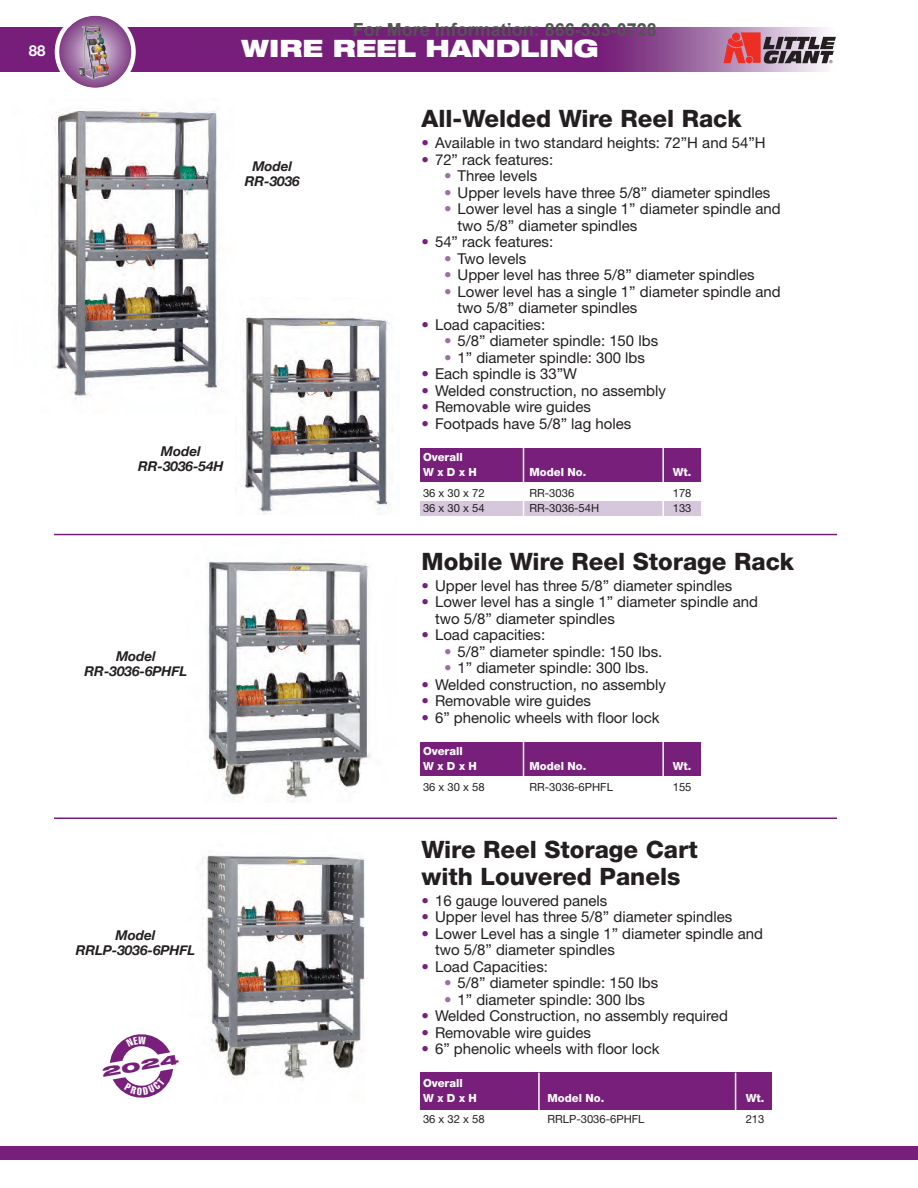
<style>
.page{position:relative;width:918px;height:1188px;background:#fff}
.page>*{position:absolute;margin:0;border:0;box-sizing:border-box;transform-origin:0 0}
.t1{font:800 24px/27px "Helvetica Neue";color:#231f20}
.t2{font:900 expanded 24px "Helvetica Neue";color:#fff}
.t3{font:700 18px "Arial";color:#545454}
.t4{font:15px/16.5px "Helvetica Neue";color:#231f20}
.t5{font:700 15px "Helvetica Neue";color:#fff}
.t6{font:italic 700 13.5px/15px "Helvetica Neue";color:#231f20;text-align:center}
.t7{font:900 expanded 13.5px "Helvetica Neue";color:#771f7a;scale:1.5 1}
.t8{font:11.25px "Helvetica Neue";color:#231f20}
.t9{font:800 11.25px/15px "Helvetica Neue";color:#fff}
.s1{color:#771f7a}
.s2{color:#9e6fa4}
</style>
<div class="page">
<img style="left:208px;top:560px;width:163px;height:242px">
<img style="left:201px;top:851px;width:164px;height:230px">
<img style="left:52px;top:109px;width:169px;height:290px">
<hr style="left:54px;top:534px;width:783px;height:1px;background:#771f7a">
<hr style="left:54px;top:818px;width:783px;height:1px;background:#771f7a">
<img style="left:240px;top:314px;width:151px;height:200px">
<div style="left:420px;top:448px;width:281px;height:34px;background:#771f7a"></div>
<div style="left:420px;top:501px;width:281px;height:15px;background:#d7c7dc"></div>
<hr style="left:523px;top:445px;width:1px;height:81px;background:#fff">
<hr style="left:662px;top:445px;width:2px;height:81px;background:#fff">
<div style="left:420px;top:742px;width:281px;height:34px;background:#771f7a"></div>
<hr style="left:523px;top:739px;width:1px;height:62px;background:#fff">
<hr style="left:662px;top:739px;width:2px;height:62px;background:#fff">
<div style="left:420px;top:1072px;width:352px;height:38px;background:#771f7a"></div>
<hr style="left:538px;top:1073px;width:2px;height:47px;background:#fff">
<hr style="left:735px;top:1073px;width:1px;height:45px;background:#fff">
<img style="left:0;top:27px;width:827px;height:45px">
<svg style="left:724px;top:32px;width:112px;height:32px;background:#a36c72"></svg>
<svg style="left:55px;top:15px;width:81px;height:73px"></svg>
<img style="left:88px;top:35px;width:17px;height:31px">
<div style="left:0;top:1146px;width:918px;height:14px;background:#771f7a"></div>
<svg style="left:110px;top:1034px;width:63px;height:64px"></svg>
<p class="t3" style="left:353px;top:19px;width:306px">For More Information: 866-333-0728</p>
<p class="t5" style="left:29px;top:42px;width:18px">88</p>
<h1 class="t2" style="left:241px;top:40px;width:359px">WIRE REEL HANDLING</h1>
<p class="t6" style="left:245px;top:159px;width:57px">Model<br>RR-3036</p>
<p class="t6" style="left:138px;top:444px;width:87px">Model<br>RR-3036-54H</p>
<p class="t6" style="left:85px;top:648px;width:104px">Model<br>RR-3036-6PHFL</p>
<p class="t6" style="left:76px;top:928px;width:121px">Model<br>RRLP-3036-6PHFL</p>
<p class="t7" style="left:101px;top:1067px;width:54px;rotate:-10deg">2024</p>
<h1 class="t1" style="left:422px;top:107px;width:322px">All-Welded Wire Reel Rack</h1>
<p class="t4" style="left:422px;top:136px;width:346px"><span class="s1">•</span> Available in two standard heights: 72”H and 54”H</p>
<p class="t4" style="left:422px;top:153px;width:133px"><span class="s1">•</span> 72” rack features:</p>
<p class="t4" style="left:444px;top:169px;width:95px"><span class="s2">•</span> Three levels</p>
<p class="t4" style="left:444px;top:186px;width:328px"><span class="s2">•</span> Upper levels have three 5/8” diameter spindles</p>
<p class="t4" style="left:458px;top:202px;width:325px;text-indent:-14px"><span class="s2">•</span> Lower level has a single 1” diameter spindle and two 5/8” diameter spindles</p>
<p class="t4" style="left:422px;top:235px;width:133px"><span class="s1">•</span> 54” rack features:</p>
<p class="t4" style="left:444px;top:252px;width:84px"><span class="s2">•</span> Two levels</p>
<p class="t4" style="left:444px;top:268px;width:312px"><span class="s2">•</span> Upper level has three 5/8” diameter spindles</p>
<p class="t4" style="left:458px;top:285px;width:325px;text-indent:-14px"><span class="s2">•</span> Lower level has a single 1” diameter spindle and two 5/8” diameter spindles</p>
<p class="t4" style="left:422px;top:318px;width:125px"><span class="s1">•</span> Load capacities:</p>
<p class="t4" style="left:444px;top:334px;width:216px"><span class="s2">•</span> 5/8” diameter spindle: 150 lbs</p>
<p class="t4" style="left:444px;top:351px;width:202px"><span class="s2">•</span> 1” diameter spindle: 300 lbs</p>
<p class="t4" style="left:422px;top:367px;width:157px"><span class="s1">•</span> Each spindle is 33”W</p>
<p class="t4" style="left:422px;top:384px;width:246px"><span class="s1">•</span> Welded construction, no assembly</p>
<p class="t4" style="left:422px;top:400px;width:171px"><span class="s1">•</span> Removable wire guides</p>
<p class="t4" style="left:422px;top:417px;width:211px"><span class="s1">•</span> Footpads have 5/8” lag holes</p>
<p class="t9" style="left:423px;top:450px;width:55px">Overall<br>W x D x H</p>
<p class="t9" style="left:530px;top:465px;width:58px">Model No.</p>
<p class="t9" style="left:673px;top:465px;width:20px">Wt.</p>
<p class="t8" style="left:423px;top:489px;width:63px">36 x 30 x 72</p>
<p class="t8" style="left:530px;top:489px;width:46px">RR-3036</p>
<p class="t8" style="left:673px;top:489px;width:20px">178</p>
<p class="t8" style="left:423px;top:504px;width:63px">36 x 30 x 54</p>
<p class="t8" style="left:530px;top:504px;width:71px">RR-3036-54H</p>
<p class="t8" style="left:673px;top:504px;width:20px">133</p>
<h1 class="t1" style="left:422px;top:550px;width:374px">Mobile Wire Reel Storage Rack</h1>
<p class="t4" style="left:422px;top:578px;width:312px"><span class="s1">•</span> Upper level has three 5/8” diameter spindles</p>
<p class="t4" style="left:435px;top:595px;width:325px;text-indent:-14px"><span class="s1">•</span> Lower level has a single 1” diameter spindle and two 5/8” diameter spindles</p>
<p class="t4" style="left:422px;top:628px;width:125px"><span class="s1">•</span> Load capacities:</p>
<p class="t4" style="left:444px;top:644px;width:220px"><span class="s2">•</span> 5/8” diameter spindle: 150 lbs.</p>
<p class="t4" style="left:444px;top:661px;width:207px"><span class="s2">•</span> 1” diameter spindle: 300 lbs.</p>
<p class="t4" style="left:422px;top:677px;width:246px"><span class="s1">•</span> Welded construction, no assembly</p>
<p class="t4" style="left:422px;top:694px;width:171px"><span class="s1">•</span> Removable wire guides</p>
<p class="t4" style="left:422px;top:710px;width:240px"><span class="s1">•</span> 6” phenolic wheels with floor lock</p>
<p class="t9" style="left:423px;top:744px;width:55px">Overall<br>W x D x H</p>
<p class="t9" style="left:530px;top:759px;width:58px">Model No.</p>
<p class="t9" style="left:673px;top:759px;width:20px">Wt.</p>
<p class="t8" style="left:423px;top:783px;width:63px">36 x 30 x 58</p>
<p class="t8" style="left:530px;top:783px;width:85px">RR-3036-6PHFL</p>
<p class="t8" style="left:673px;top:783px;width:20px">155</p>
<h1 class="t1" style="left:422px;top:838px;width:278px">Wire Reel Storage Cart with Louvered Panels</h1>
<p class="t4" style="left:422px;top:894px;width:187px"><span class="s1">•</span> 16 gauge louvered panels</p>
<p class="t4" style="left:422px;top:910px;width:312px"><span class="s1">•</span> Upper level has three 5/8” diameter spindles</p>
<p class="t4" style="left:435px;top:927px;width:330px;text-indent:-14px"><span class="s1">•</span> Lower Level has a single 1” diameter spindle and two 5/8” diameter spindles</p>
<p class="t4" style="left:422px;top:960px;width:128px"><span class="s1">•</span> Load Capacities:</p>
<p class="t4" style="left:444px;top:976px;width:216px"><span class="s2">•</span> 5/8” diameter spindle: 150 lbs</p>
<p class="t4" style="left:444px;top:993px;width:202px"><span class="s2">•</span> 1” diameter spindle: 300 lbs</p>
<p class="t4" style="left:422px;top:1009px;width:308px"><span class="s1">•</span> Welded Construction, no assembly required</p>
<p class="t4" style="left:422px;top:1026px;width:171px"><span class="s1">•</span> Removable wire guides</p>
<p class="t4" style="left:422px;top:1042px;width:240px"><span class="s1">•</span> 6” phenolic wheels with floor lock</p>
<p class="t9" style="left:423px;top:1077px;width:55px">Overall<br>W x D x H</p>
<p class="t9" style="left:548px;top:1092px;width:58px">Model No.</p>
<p class="t9" style="left:746px;top:1092px;width:20px">Wt.</p>
<p class="t8" style="left:423px;top:1115px;width:63px">36 x 32 x 58</p>
<p class="t8" style="left:548px;top:1115px;width:98px">RRLP-3036-6PHFL</p>
<p class="t8" style="left:746px;top:1115px;width:20px">213</p>
</div>
